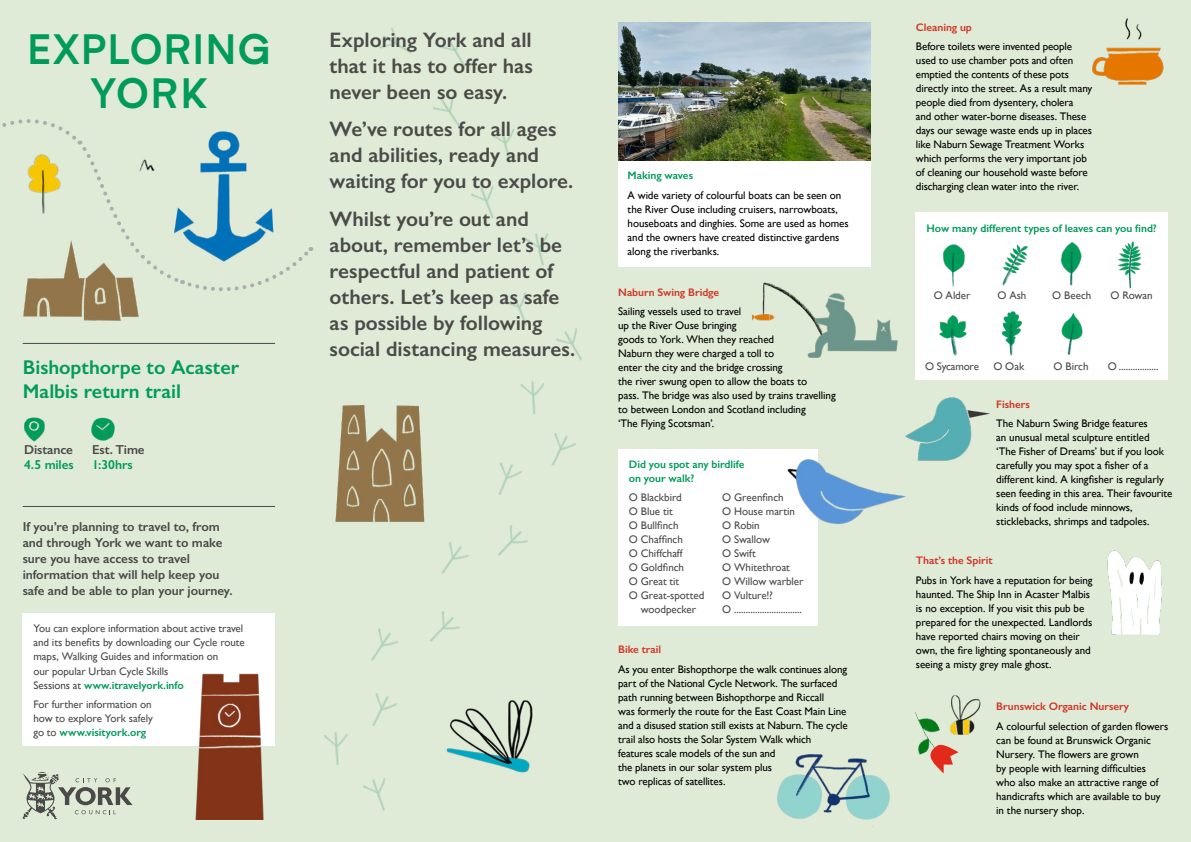
<style>
.page{position:relative;width:1191px;height:842px;background:#dfead7}
.page>*{position:absolute;margin:0;border:0;box-sizing:border-box;transform-origin:0 0}
.t1{font:600 41.9px/44.3px "Neutrif Pro";letter-spacing:.03em;color:#009b5a;text-align:center}
.t2{font:600 21px/26px "Gill Sans";color:#4a4a49}
.t3{font:600 20px/24px "Gill Sans";color:#009b5a}
.t4{font:600 13px/16px "Gill Sans";letter-spacing:-.005em;color:#4a4a49}
.t5{font:600 13px "Gill Sans";letter-spacing:-.01em;color:#009b5a}
.t6{font:11px/14px "Gill Sans";letter-spacing:-.005em;color:#000}
.t7{font:11px/14px "Gill Sans";letter-spacing:-.005em;color:#4a4a49}
.t8{font:600 11px/14px "Gill Sans";letter-spacing:-.005em;color:#009b5a}
.t9{font:600 11px "Gill Sans";letter-spacing:-.005em;color:#d13526}
.s1{font-weight:600;color:#009b5a}
</style>
<div class="page">
<img style="left:362px;top:778px;width:23px;height:33px">
<img style="left:324px;top:732px;width:24px;height:33px">
<img style="left:372px;top:693px;width:25px;height:33px">
<img style="left:371px;top:629px;width:27px;height:32px">
<img style="left:430px;top:611px;width:30px;height:30px">
<img style="left:441px;top:542px;width:28px;height:32px">
<img style="left:498px;top:525px;width:30px;height:31px">
<img style="left:498px;top:462px;width:24px;height:33px">
<img style="left:552px;top:433px;width:24px;height:33px">
<img style="left:520px;top:381px;width:25px;height:33px">
<img style="left:556px;top:328px;width:26px;height:33px">
<img style="left:503px;top:292px;width:24px;height:33px">
<img style="left:525px;top:233px;width:23px;height:33px">
<img style="left:471px;top:186px;width:23px;height:33px">
<img style="left:491px;top:129px;width:23px;height:33px">
<img style="left:433px;top:95px;width:27px;height:32px">
<img style="left:439px;top:35px;width:26px;height:32px">
<img style="left:379px;top:28px;width:33px;height:26px">
<div style="left:23px;top:613px;width:252px;height:133px;background:#fff"></div>
<div style="left:618px;top:161px;width:252px;height:105px;background:#fff"></div>
<div style="left:618px;top:449px;width:199px;height:177px;background:#fff"></div>
<hr style="left:23px;top:343px;width:252px;height:1px;background:#4a4a49">
<hr style="left:23px;top:506px;width:252px;height:1px;background:#4a4a49">
<div style="left:915px;top:212px;width:253px;height:168px;background:#fff"></div>
<svg style="left:2px;top:119px;width:311px;height:172px"></svg>
<img style="left:159px;top:119px;width:128px;height:148px">
<img style="left:26px;top:150px;width:37px;height:69px">
<img style="left:14px;top:230px;width:139px;height:91px">
<img style="left:137px;top:156px;width:21px;height:20px">
<img style="left:24px;top:417px;width:21px;height:25px">
<img style="left:91px;top:417px;width:24px;height:24px">
<svg style="left:23px;top:772px;width:110px;height:47px"></svg>
<img style="left:195px;top:673px;width:69px;height:146px">
<img style="left:335px;top:405px;width:90px;height:117px">
<img style="left:446px;top:700px;width:87px;height:73px">
<img style="left:618px;top:23px;width:252px;height:138px">
<img style="left:752px;top:282px;width:146px;height:76px">
<img style="left:787px;top:450px;width:119px;height:83px">
<img style="left:1092px;top:18px;width:72px;height:67px">
<img style="left:943px;top:244px;width:22px;height:43px">
<img style="left:1061px;top:242px;width:21px;height:44px">
<img style="left:1002px;top:244px;width:26px;height:42px">
<img style="left:1117px;top:241px;width:24px;height:47px">
<img style="left:939px;top:315px;width:28px;height:41px">
<img style="left:1002px;top:311px;width:20px;height:45px">
<img style="left:1061px;top:313px;width:22px;height:42px">
<img style="left:902px;top:397px;width:88px;height:68px">
<img style="left:950px;top:695px;width:31px;height:40px">
<img style="left:915px;top:712px;width:25px;height:43px">
<img style="left:777px;top:754px;width:113px;height:73px">
<svg style="left:930px;top:744px;width:28px;height:29px"></svg>
<img style="left:1107px;top:550px;width:55px;height:85px">
<h1 class="t1" style="left:27px;top:26px;width:245px">EXPLORING<br>YORK</h1>
<h3 class="t3" style="left:23px;top:355px;width:218px">Bishopthorpe to Acaster<br>Malbis return trail</h3>
<p class="t4" style="left:24px;top:442px;width:50px">Distance</p>
<p class="t4" style="left:92px;top:442px;width:54px">Est. Time</p>
<p class="t5" style="left:24px;top:457px;width:51px">4.5 miles</p>
<p class="t5" style="left:92px;top:457px;width:42px">1:30hrs</p>
<p class="t4" style="left:23px;top:518px;width:211px">If you’re planning to travel to, from and through York we want to make sure you have access to travel information that will help keep you safe and be able to plan your journey.</p>
<p class="t7" style="left:33px;top:622px;width:213px">You can explore information about active travel and its benefits by downloading our Cycle route maps, Walking Guides and information on<br>our popular Urban Cycle Skills<br>Sessions at <span class="s1">www.itravelyork.info</span></p>
<p class="t7" style="left:33px;top:697px;width:121px">For further information on how to explore York safely go to <span class="s1">www.visityork.org</span></p>
<h2 class="t2" style="left:330px;top:27px;width:205px;text-align:justify">Exploring York and all that it has to offer has never been so easy.</h2>
<h2 class="t2" style="left:330px;top:116px;width:245px">We’ve routes for all ages and abilities, ready and waiting for you to explore.</h2>
<h2 class="t2" style="left:330px;top:205px;width:247px">Whilst you’re out and about, remember let’s be respectful and patient of others. Let’s keep as safe as possible by following social distancing measures.</h2>
<p class="t8" style="left:627px;top:168px;width:67px">Making waves</p>
<p class="t6" style="left:627px;top:188px;width:223px">A wide variety of colourful boats can be seen on the River Ouse including cruisers, narrowboats, houseboats and dinghies. Some are used as homes and the owners have created distinctive gardens along the riverbanks.</p>
<p class="t9" style="left:618px;top:285px;width:103px">Naburn Swing Bridge</p>
<p class="t6" style="left:618px;top:305px;width:219px">Sailing vessels used to travel<br>up the River Ouse bringing<br>goods to York. When they reached<br>Naburn they were charged a toll to<br>enter the city and the bridge crossing<br>the river swung open to allow the boats to<br>pass. The bridge was also used by trains travelling to between London and Scotland including<br>‘The Flying Scotsman’.</p>
<p class="t8" style="left:629px;top:457px;width:117px">Did you spot any birdlife on your walk?</p>
<p class="t7" style="left:629px;top:490px;width:54px">O Blackbird</p>
<p class="t7" style="left:722px;top:490px;width:63px">O Greenfinch</p>
<p class="t7" style="left:629px;top:504px;width:45px">O Blue tit</p>
<p class="t7" style="left:722px;top:504px;width:74px">O House martin</p>
<p class="t7" style="left:629px;top:518px;width:51px">O Bullfinch</p>
<p class="t7" style="left:722px;top:518px;width:39px">O Robin</p>
<p class="t7" style="left:629px;top:532px;width:55px">O Chaffinch</p>
<p class="t7" style="left:722px;top:532px;width:49px">O Swallow</p>
<p class="t7" style="left:629px;top:546px;width:55px">O Chiffchaff</p>
<p class="t7" style="left:722px;top:546px;width:35px">O Swift</p>
<p class="t7" style="left:629px;top:560px;width:57px">O Goldfinch</p>
<p class="t7" style="left:722px;top:560px;width:69px">O Whitethroat</p>
<p class="t7" style="left:629px;top:574px;width:52px">O Great tit</p>
<p class="t7" style="left:722px;top:574px;width:83px">O Willow warbler</p>
<p class="t7" style="left:629px;top:588px;width:77px">O Great-spotted</p>
<p class="t7" style="left:722px;top:588px;width:52px">O Vulture!?</p>
<p class="t7" style="left:641px;top:602px;width:57px">woodpecker</p>
<p class="t7" style="left:722px;top:602px;width:81px">O .............................</p>
<p class="t9" style="left:618px;top:643px;width:44px">Bike trail</p>
<p class="t6" style="left:618px;top:662px;width:231px">As you enter Bishopthorpe the walk continues along part of the National Cycle Network. The surfaced path running between Bishopthorpe and Riccall<br>was formerly the route for the East Coast Main Line and a disused station still exists at Naburn. The cycle trail also hosts the Solar System Walk which</p>
<p class="t9" style="left:916px;top:20px;width:58px">Cleaning up</p>
<p class="t6" style="left:916px;top:40px;width:178px">Before toilets were invented people used to use chamber pots and often emptied the contents of these pots directly into the street. As a result many people died from dysentery, cholera<br>and other water-borne diseases. These days our sewage waste ends up in places like Naburn Sewage Treatment Works which performs the very important job of cleaning our household waste before discharging clean water into the river.</p>
<p class="t8" style="left:926px;top:221px;width:232px">How many different types of leaves can you find?</p>
<p class="t7" style="left:933px;top:289px;width:38px">O Alder</p>
<p class="t7" style="left:997px;top:289px;width:31px">O Ash</p>
<p class="t7" style="left:1052px;top:289px;width:40px">O Beech</p>
<p class="t7" style="left:1110px;top:289px;width:44px">O Rowan</p>
<p class="t7" style="left:925px;top:359px;width:55px">O Sycamore</p>
<p class="t7" style="left:993px;top:359px;width:32px">O Oak</p>
<p class="t7" style="left:1053px;top:359px;width:36px">O Birch</p>
<p class="t7" style="left:1107px;top:359px;width:52px">O .................</p>
<p class="t9" style="left:996px;top:397px;width:35px">Fishers</p>
<p class="t6" style="left:996px;top:416px;width:178px">The Naburn Swing Bridge features<br>an unusual metal sculpture entitled<br>‘The Fisher of Dreams’ but if you look carefully you may spot a fisher of a different kind. A kingfisher is regularly seen feeding in this area. Their favourite kinds of food include minnows, sticklebacks, shrimps and tadpoles.</p>
<p class="t9" style="left:916px;top:554px;width:78px">That’s the Spirit</p>
<p class="t6" style="left:916px;top:573px;width:178px">Pubs in York have a reputation for being haunted. The Ship Inn in Acaster Malbis is no exception. If you visit this pub be prepared for the unexpected. Landlords have reported chairs moving on their own, the fire lighting spontaneously and seeing a misty grey male ghost.</p>
<p class="t9" style="left:996px;top:700px;width:134px">Brunswick Organic Nursery</p>
<p class="t6" style="left:996px;top:719px;width:173px">A colourful selection of garden flowers can be found at Brunswick Organic</p>
<p class="t6" style="left:618px;top:746px;width:159px">features scale models of the sun and the planets in our solar system plus</p>
<p class="t6" style="left:996px;top:747px;width:151px">Nursery. The flowers are grown by people with learning difficulties</p>
<p class="t6" style="left:618px;top:774px;width:109px">two replicas of satellites.</p>
<p class="t6" style="left:996px;top:775px;width:166px">who also make an attractive range of handicrafts which are available to buy in the nursery shop.</p>
</div>
